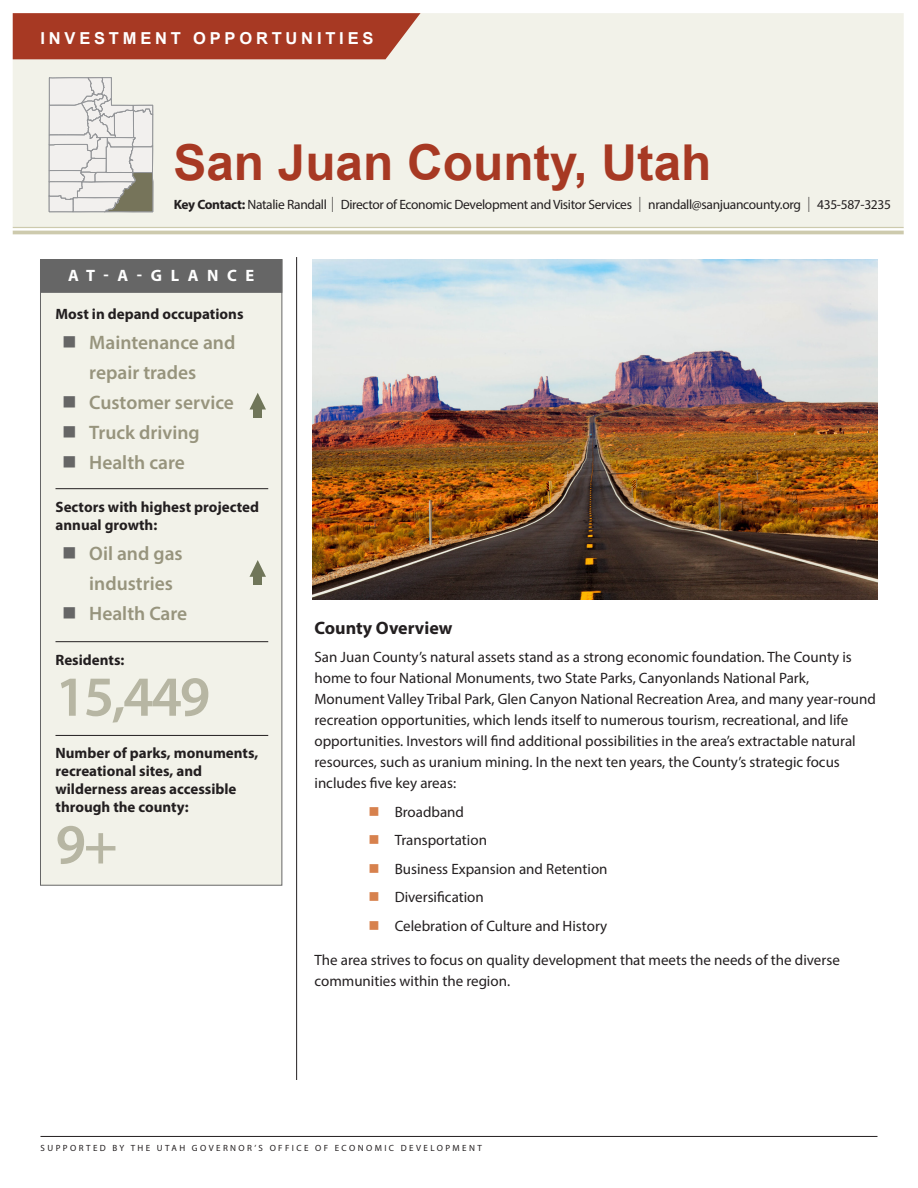
<style>
.page{position:relative;width:918px;height:1188px;background:#fff}
.page>*{position:absolute;margin:0;border:0;box-sizing:border-box;transform-origin:0 0}
.t1{font:600 57px "Myriad Pro";color:#b7b6a3}
.t2{font:700 49.5px "Arial";color:#a73923}
.t3{font:600 19.5px/30px "Myriad Pro";color:#97947d}
.t4{font:700 18px "Myriad Pro";color:#231f20}
.t5{font:700 16.5px "Arial";letter-spacing:.23em;color:#fff}
.t6{font:700 16.5px "Myriad Pro";letter-spacing:.52em;color:#fff}
.t7{font:15px/21px "Myriad Pro";color:#231f20}
.t8{font:700 15px/18px "Myriad Pro";color:#231f20}
.t9{font:13.5px "Myriad Pro";letter-spacing:-.025em;color:#231f20}
.t10{font:9px "Myriad Pro";letter-spacing:.27em;color:#231f20}
.s1{font-weight:700}
.s2{font-size:22.35px}
.s3{color:#666}
.s4{color:#d7814d}
</style>
<div class="page">
<hr style="left:296px;top:257px;width:1px;height:823px;background:#231f20">
<div style="left:40px;top:259px;width:242px;height:627px;background:#f2f2e9;border:1px solid #666"></div>
<img style="left:313px;top:259px;width:565px;height:340px">
<hr style="left:56px;top:488px;width:212px;height:1px;background:#231f20">
<hr style="left:56px;top:641px;width:212px;height:1px;background:#231f20">
<hr style="left:56px;top:735px;width:212px;height:1px;background:#231f20">
<div style="left:40px;top:259px;width:242px;height:34px;background:#666;border:1px solid #666"></div>
<hr style="left:40px;top:1136px;width:838px;height:1px;background:#231f20">
<svg style="left:249px;top:393px;width:17px;height:17px"></svg>
<div style="left:253px;top:406px;width:9px;height:12px;background:#707659"></div>
<svg style="left:249px;top:560px;width:17px;height:17px"></svg>
<div style="left:253px;top:573px;width:9px;height:12px;background:#707659"></div>
<svg style="left:12px;top:13px;width:892px;height:222px;background:#e8ded4"></svg>
<p class="t5" style="left:40px;top:27px;width:334px">INVESTMENT OPPORTUNITIES</p>
<p class="t2" style="left:173px;top:130px;width:540px">San Juan County, Utah</p>
<p class="t9" style="left:174px;top:196px;width:719px"><span class="s1">Key Contact:</span> Natalie Randall <span class="s2">I</span> Director of Economic Development and Visitor Services <span class="s2">I</span> nrandall@sanjuancounty.org <span class="s2">I</span> 435-587-3235</p>
<p class="t6" style="left:68px;top:265px;width:188px">AT-A-GLANCE</p>
<p class="t8" style="left:56px;top:304px;width:190px">Most in depand occupations</p>
<p class="t3" style="left:89px;top:327px;width:148px;text-indent:-27px"><span class="s3">■</span> Maintenance and repair trades</p>
<p class="t3" style="left:62px;top:387px;width:173px"><span class="s3">■</span> Customer service</p>
<p class="t3" style="left:62px;top:417px;width:139px"><span class="s3">■</span> Truck driving</p>
<p class="t3" style="left:62px;top:447px;width:124px"><span class="s3">■</span> Health care</p>
<p class="t8" style="left:56px;top:497px;width:205px">Sectors with highest projected annual growth:</p>
<p class="t3" style="left:62px;top:538px;width:122px"><span class="s3">■</span> Oil and gas</p>
<p class="t3" style="left:89px;top:568px;width:85px">industries</p>
<p class="t3" style="left:62px;top:598px;width:127px"><span class="s3">■</span> Health Care</p>
<p class="t8" style="left:56px;top:650px;width:70px">Residents:</p>
<p class="t1" style="left:56px;top:660px;width:156px">15,449</p>
<p class="t8" style="left:56px;top:744px;width:204px">Number of parks, monuments, recreational sites, and wilderness areas accessible through the county:</p>
<p class="t1" style="left:56px;top:808px;width:64px">9+</p>
<p class="t4" style="left:314px;top:616px;width:139px">County Overview</p>
<p class="t7" style="left:314px;top:646px;width:563px">San Juan County’s natural assets stand as a strong economic foundation. The County is home to four National Monuments, two State Parks, Canyonlands National Park, Monument Valley Tribal Park, Glen Canyon National Recreation Area, and many year-round recreation opportunities, which lends itself to numerous tourism, recreational, and life opportunities. Investors will find additional possibilities in the area’s extractable natural resources, such as uranium mining. In the next ten years, the County’s strategic focus includes five key areas:</p>
<p class="t7" style="left:368px;top:801px;width:97px"><span class="s4">■</span> Broadband</p>
<p class="t7" style="left:368px;top:829px;width:120px"><span class="s4">■</span> Transportation</p>
<p class="t7" style="left:368px;top:858px;width:241px"><span class="s4">■</span> Business Expansion and Retention</p>
<p class="t7" style="left:368px;top:886px;width:117px"><span class="s4">■</span> Diversification</p>
<p class="t7" style="left:368px;top:915px;width:240px"><span class="s4">■</span> Celebration of Culture and History</p>
<p class="t7" style="left:314px;top:949px;width:527px">The area strives to focus on quality development that meets the needs of the diverse communities within the region.</p>
<p class="t10" style="left:41px;top:1143px;width:443px">SUPPORTED BY THE UTAH GOVERNOR’S OFFICE OF ECONOMIC DEVELOPMENT</p>
</div>
